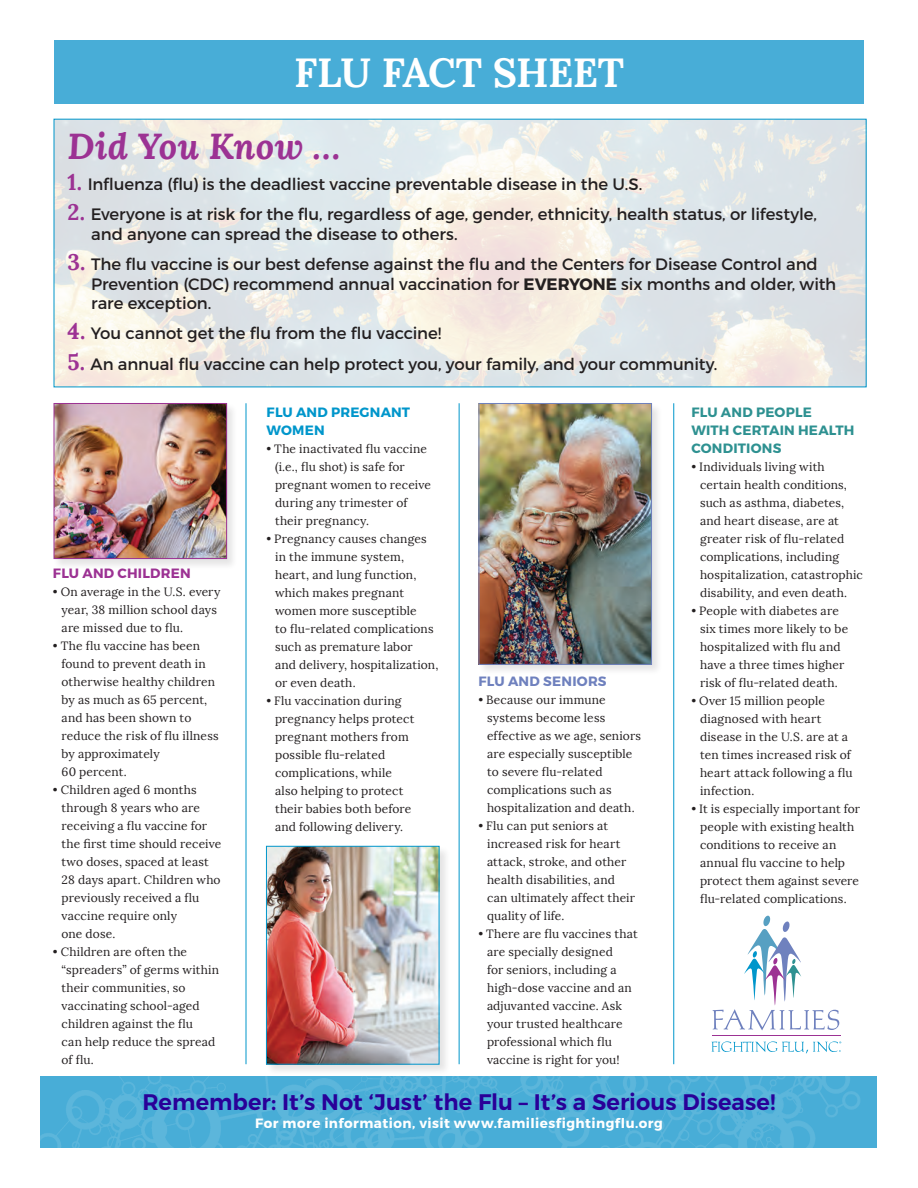
<style>
.page{position:relative;width:918px;height:1188px;background:#fff}
.page>*{position:absolute;margin:0;border:0;box-sizing:border-box;transform-origin:0 0}
.t1{font:700 40.5px "Lora";letter-spacing:-.015em;color:#fff}
.t2{font:italic 700 36px "Lora";letter-spacing:.01em;color:#9c3293}
.t3{font:600 22.5px "Montserrat";color:#290098}
.t4{font:16.5px/19.5px "Montserrat";letter-spacing:-.005em;color:#231f20}
.t5{font:700 13.5px "Montserrat";letter-spacing:.035em;color:#fff}
.t6{font:700 13.5px/18px "Montserrat";letter-spacing:.015em;color:#2e9191}
.t7{font:700 13.5px/18px "Montserrat";letter-spacing:.015em;color:#0096cb}
.t8{font:700 13.5px "Montserrat";letter-spacing:.02em;color:#9c3293}
.t9{font:700 13.5px "Montserrat";letter-spacing:.02em;color:#6f81be}
.t10{font:12px/18px "Lora";letter-spacing:.015em;color:#231f20}
.s1{font-family:"Lora";font-weight:700;font-size:22.5px;color:#9c3293}
.s2{font-weight:700}
</style>
<div class="page">
<div style="left:54px;top:40px;width:810px;height:64px;background:#48add7"></div>
<img style="left:40px;top:1076px;width:827px;height:72px">
<hr style="left:712px;top:1035px;width:128px;height:1px;background:#9c3293">
<svg style="left:712px;top:1041px;width:129px;height:12px"></svg>
<svg style="left:713px;top:915px;width:126px;height:115px"></svg>
<div style="left:53px;top:403px;width:185px;height:167px;background:#231f20;opacity:.12"></div>
<img style="left:56px;top:405px;width:169px;height:152px">
<div style="left:54px;top:403px;width:173px;height:156px;border:1px solid #9c3293"></div>
<div style="left:478px;top:403px;width:185px;height:273px;background:#231f20;opacity:.12"></div>
<img style="left:481px;top:405px;width:169px;height:258px">
<div style="left:479px;top:403px;width:173px;height:262px;border:1px solid #6f81be"></div>
<div style="left:265px;top:845px;width:186px;height:231px;background:#231f20;opacity:.12"></div>
<img style="left:268px;top:848px;width:169px;height:214px">
<div style="left:266px;top:846px;width:173px;height:218px;border:1px solid #0096cb"></div>
<hr style="left:246px;top:403px;width:1px;height:661px;background:#0096cb">
<hr style="left:459px;top:403px;width:1px;height:661px;background:#0096cb">
<hr style="left:673px;top:403px;width:1px;height:661px;background:#0096cb">
<img style="left:56px;top:121px;width:809px;height:264px">
<p class="t1" style="left:294px;top:46px;width:332px">FLU FACT SHEET</p>
<p class="t2" style="left:68px;top:122px;width:275px">Did You Know …</p>
<p class="t4" style="left:68px;top:174px;width:577px"><span class="s1">1.</span> Influenza (flu) is the deadliest vaccine preventable disease in the U.S.</p>
<p class="t4" style="left:91px;top:205px;width:727px;text-indent:-24px"><span class="s1">2.</span> Everyone is at risk for the flu, regardless of age, gender, ethnicity, health status, or lifestyle, and anyone can spread the disease to others.</p>
<p class="t4" style="left:91px;top:254px;width:747px;text-indent:-24px"><span class="s1">3.</span> The flu vaccine is our best defense against the flu and the Centers for Disease Control and<br>Prevention (CDC) recommend annual vaccination for <span class="s2">EVERYONE</span> six months and older, with rare exception.</p>
<p class="t4" style="left:68px;top:324px;width:375px"><span class="s1">4.</span> You cannot get the flu from the flu vaccine!</p>
<p class="t4" style="left:68px;top:354px;width:651px"><span class="s1">5.</span> An annual flu vaccine can help protect you, your family, and your community.</p>
<p class="t8" style="left:53px;top:565px;width:139px">FLU AND CHILDREN</p>
<p class="t10" style="left:62px;top:583px;width:160px;text-indent:-9px">• On average in the U.S. every year, 38 million school days are missed due to flu.</p>
<p class="t10" style="left:62px;top:637px;width:159px;text-indent:-9px">• The flu vaccine has been found to prevent death in otherwise healthy children by as much as 65 percent, and has been shown to reduce the risk of flu illness by approximately<br>60 percent.</p>
<p class="t10" style="left:62px;top:781px;width:161px;text-indent:-9px">• Children aged 6 months through 8 years who are receiving a flu vaccine for the first time should receive two doses, spaced at least<br>28 days apart. Children who previously received a flu vaccine require only<br>one dose.</p>
<p class="t10" style="left:62px;top:943px;width:159px;text-indent:-9px">• Children are often the “spreaders” of germs within their communities, so vaccinating school-aged children against the flu<br>can help reduce the spread of flu.</p>
<p class="t7" style="left:267px;top:403px;width:145px">FLU AND PREGNANT<br>WOMEN</p>
<p class="t10" style="left:275px;top:440px;width:157px;text-indent:-9px">• The inactivated flu vaccine (i.e., flu shot) is safe for pregnant women to receive during any trimester of their pregnancy.</p>
<p class="t10" style="left:275px;top:530px;width:165px;text-indent:-9px">• Pregnancy causes changes in the immune system, heart, and lung function, which makes pregnant women more susceptible<br>to flu-related complications such as premature labor<br>and delivery, hospitalization, or even death.</p>
<p class="t10" style="left:275px;top:692px;width:141px;text-indent:-9px">• Flu vaccination during pregnancy helps protect pregnant mothers from possible flu-related complications, while also helping to protect their babies both before and following delivery.</p>
<p class="t9" style="left:479px;top:673px;width:130px">FLU AND SENIORS</p>
<p class="t10" style="left:487px;top:691px;width:155px;text-indent:-9px">• Because our immune systems become less effective as we age, seniors are especially susceptible to severe flu-related complications such as hospitalization and death.</p>
<p class="t10" style="left:487px;top:817px;width:150px;text-indent:-9px">• Flu can put seniors at increased risk for heart attack, stroke, and other health disabilities, and can ultimately affect their quality of life.</p>
<p class="t10" style="left:487px;top:925px;width:152px;text-indent:-9px">• There are flu vaccines that are specially designed<br>for seniors, including a high-dose vaccine and an adjuvanted vaccine. Ask your trusted healthcare professional which flu vaccine is right for you!</p>
<p class="t6" style="left:691px;top:403px;width:165px">FLU AND PEOPLE<br>WITH CERTAIN HEALTH<br>CONDITIONS</p>
<p class="t10" style="left:700px;top:458px;width:164px;text-indent:-9px">• Individuals living with certain health conditions, such as asthma, diabetes, and heart disease, are at greater risk of flu-related complications, including hospitalization, catastrophic disability, and even death.</p>
<p class="t10" style="left:700px;top:602px;width:150px;text-indent:-9px">• People with diabetes are six times more likely to be hospitalized with flu and have a three times higher risk of flu-related death.</p>
<p class="t10" style="left:700px;top:692px;width:154px;text-indent:-9px">• Over 15 million people diagnosed with heart disease in the U.S. are at a ten times increased risk of heart attack following a flu infection.</p>
<p class="t10" style="left:700px;top:800px;width:162px;text-indent:-9px">• It is especially important for people with existing health conditions to receive an annual flu vaccine to help protect them against severe flu-related complications.</p>
<p class="t3" style="left:142px;top:1088px;width:635px">Remember: It’s Not ‘Just’ the Flu – It’s a Serious Disease!</p>
<p class="t5" style="left:255px;top:1115px;width:409px">For more information, visit www.familiesfightingflu.org</p>
</div>
